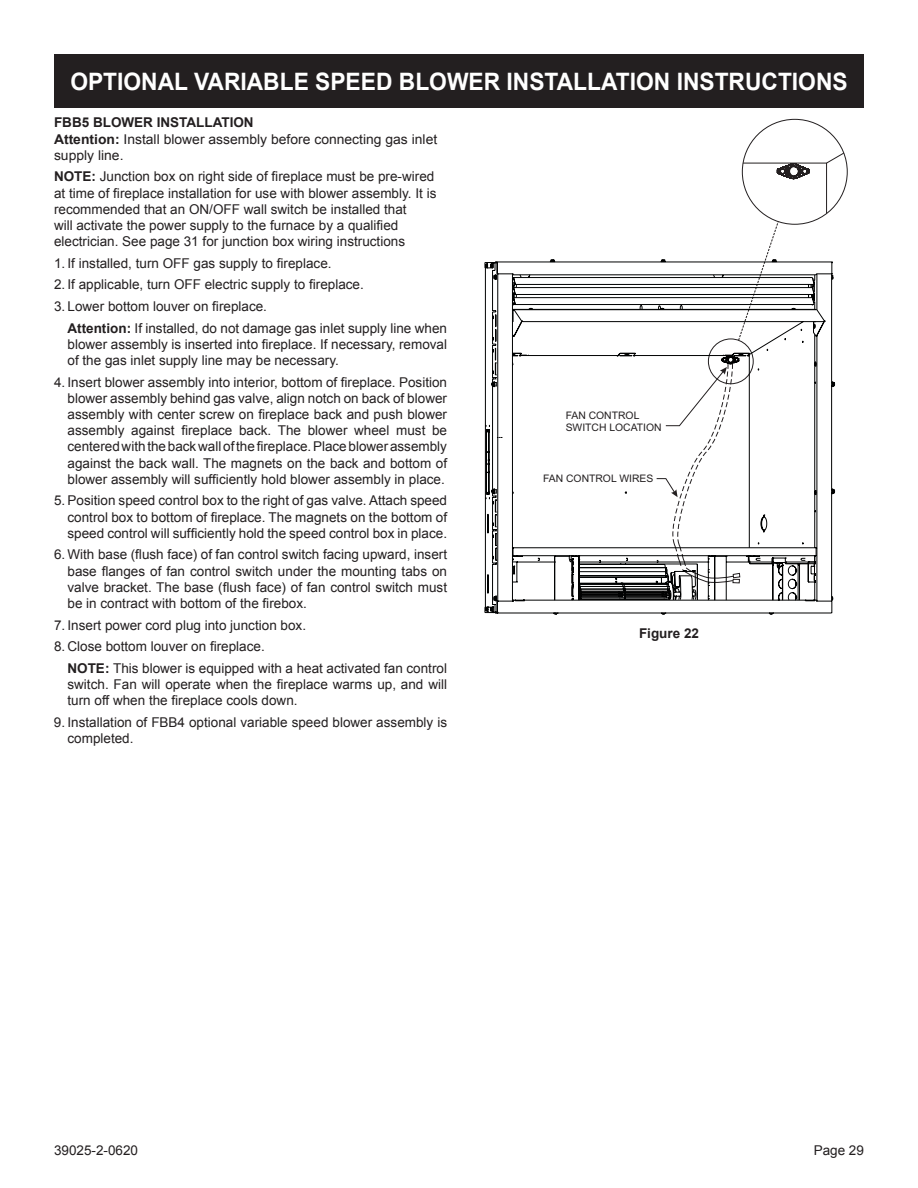
<style>
.page{position:relative;width:918px;height:1188px;background:#fff}
.page>*{position:absolute;margin:0;border:0;box-sizing:border-box;transform-origin:0 0}
.t1{font:700 24px "Arial";color:#fff;scale:.95 1}
.t2{font:13.5px/16.2px "Arial";color:#231f20}
.t3{font:700 13.5px "Arial";color:#231f20}
.t4{font:10.35px/11.6px "Arial";color:#231f20}
.s1{font-weight:700}
</style>
<div class="page">
<div style="left:54px;top:54px;width:810px;height:54px;background:#231f20"></div>
<svg style="left:743px;top:153px;width:101px;height:61px"></svg>
<svg style="left:765px;top:221px;width:13px;height:38px"></svg>
<svg style="left:486px;top:263px;width:347px;height:349px"></svg>
<svg style="left:494px;top:259px;width:323px;height:342px"></svg>
<svg style="left:492px;top:356px;width:323px;height:250px"></svg>
<h1 class="t1" style="left:70px;top:65px;width:820px">OPTIONAL VARIABLE SPEED BLOWER INSTALLATION INSTRUCTIONS</h1>
<p class="t2" style="left:54px;top:115px;width:385px"><span class="s1">FBB5 BLOWER INSTALLATION<br>Attention:</span> Install blower assembly before connecting gas inlet supply line.</p>
<p class="t2" style="left:54px;top:169px;width:384px"><span class="s1">NOTE:</span> Junction box on right side of fireplace must be pre-wired at time of fireplace installation for use with blower assembly. It is recommended that an ON/OFF wall switch be installed that<br>will activate the power supply to the furnace by a qualified electrician. See page 31 for junction box wiring instructions</p>
<p class="t2" style="left:54px;top:255px;width:279px">1. If installed, turn OFF gas supply to fireplace.</p>
<p class="t2" style="left:54px;top:277px;width:311px">2. If applicable, turn OFF electric supply to fireplace.</p>
<p class="t2" style="left:68px;top:296px;width:381px;line-height:21.6px;text-indent:-14px">3. Lower bottom louver on fireplace.<br><span class="s1">Attention:</span> If installed, do not damage gas inlet supply line when</p>
<p class="t2" style="left:68px;top:336px;width:381px">blower assembly is inserted into fireplace. If necessary, removal of the gas inlet supply line may be necessary.</p>
<p class="t2" style="left:68px;top:374px;width:381px;text-align:justify;text-indent:-14px">4. Insert blower assembly into interior, bottom of fireplace. Position blower assembly behind gas valve, align notch on back of blower assembly with center screw on fireplace back and push blower assembly against fireplace back. The blower wheel must be centered with the back wall of the fireplace. Place blower assembly against the back wall. The magnets on the back and bottom of blower assembly will sufficiently hold blower assembly in place.</p>
<p class="t2" style="left:68px;top:493px;width:381px;text-align:justify;text-indent:-14px">5. Position speed control box to the right of gas valve. Attach speed control box to bottom of fireplace. The magnets on the bottom of speed control will sufficiently hold the speed control box in place.</p>
<p class="t2" style="left:68px;top:547px;width:381px;text-align:justify;text-indent:-14px">6. With base (flush face) of fan control switch facing upward, insert base flanges of fan control switch under the mounting tabs on valve bracket. The base (flush face) of fan control switch must be in contract with bottom of the firebox.</p>
<p class="t2" style="left:54px;top:617px;width:254px">7. Insert power cord plug into junction box.</p>
<p class="t2" style="left:68px;top:636px;width:381px;line-height:21.6px;text-indent:-14px">8. Close bottom louver on fireplace.<br><span class="s1">NOTE:</span> This blower is equipped with a heat activated fan control</p>
<p class="t2" style="left:68px;top:676px;width:381px">switch. Fan will operate when the fireplace warms up, and will turn off when the fireplace cools down.</p>
<p class="t2" style="left:68px;top:714px;width:381px;text-indent:-14px">9. Installation of FBB4 optional variable speed blower assembly is completed.</p>
<p class="t4" style="left:566px;top:410px;width:98px">FAN CONTROL<br>SWITCH LOCATION</p>
<p class="t4" style="left:543px;top:473px;width:112px">FAN CONTROL WIRES</p>
<p class="t3" style="left:639px;top:625px;width:62px">Figure 22</p>
<p class="t2" style="left:54px;top:1143px;width:86px">39025-2-0620</p>
<p class="t2" style="left:814px;top:1143px;width:52px">Page 29</p>
</div>
